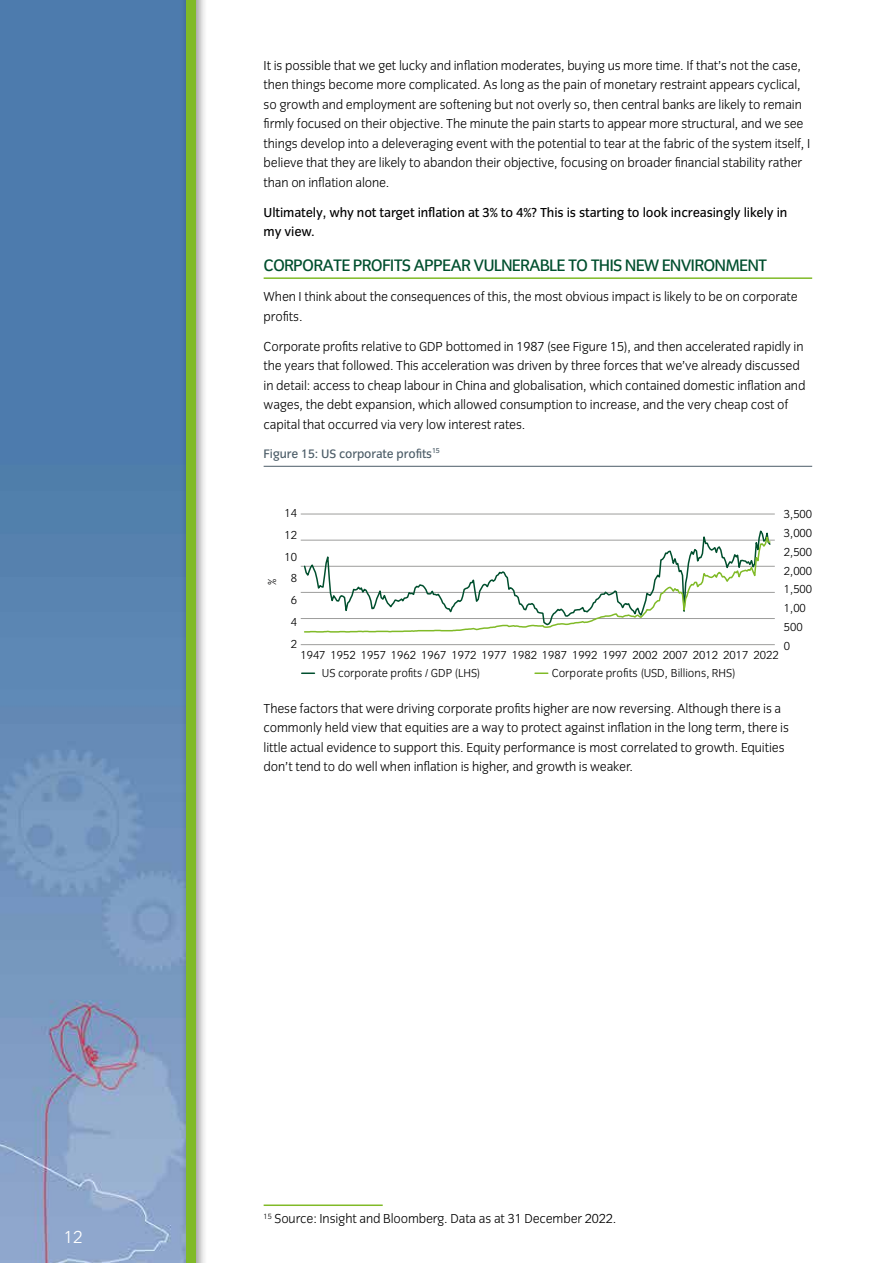
<style>
.page{position:relative;width:893px;height:1263px;background:#fff}
.page>*{position:absolute;margin:0;border:0;box-sizing:border-box;transform-origin:0 0}
.t1{font:18px "Congress Sans Light Std";color:#fff}
.t2{font:17.25px "Congress Sans Std";letter-spacing:-.05em;color:#004f2e}
.t3{font:13.5px/19.5px "Congress Sans Light Std";letter-spacing:-.01em;color:#000}
.t4{font:13.5px/19.5px "Congress Sans Std";letter-spacing:-.01em;color:#000}
.t5{font:12.75px "Congress Sans Std";letter-spacing:-.01em;color:#4b5c67}
.t6{font:12px/18.8px "Congress Sans Light Std";color:#000;text-align:center}
.t7{font:12px "Congress Sans Light Std";color:#020203}
</style>
<div class="page">
<img style="left:0;top:0;width:180px;height:1263px">
<hr style="left:264px;top:277px;width:548px;height:2px;background:#80ba27">
<hr style="left:264px;top:466px;width:548px;height:1px;background:#4b5c67">
<hr style="left:301px;top:644px;width:474px;height:1px;background:#9d9d9c">
<hr style="left:301px;top:618px;width:474px;height:1px;background:#9d9d9c">
<hr style="left:301px;top:566px;width:474px;height:1px;background:#9d9d9c">
<hr style="left:301px;top:540px;width:474px;height:1px;background:#9d9d9c">
<hr style="left:301px;top:592px;width:474px;height:1px;background:#9d9d9c">
<hr style="left:301px;top:514px;width:474px;height:1px;background:#9d9d9c">
<svg style="left:302px;top:672px;width:12px;height:2px"></svg>
<svg style="left:535px;top:672px;width:13px;height:2px"></svg>
<svg style="left:303px;top:531px;width:468px;height:102px"></svg>
<div style="left:180px;top:0;width:28px;height:1263px;background:#000;opacity:.45"></div>
<div style="left:186px;top:0;width:10px;height:1263px;background:#80ba27"></div>
<hr style="left:264px;top:1204px;width:119px;height:2px;background:#80ba27">
<h1 class="t1" style="left:64px;top:1227px;width:20px">12</h1>
<p class="t3" style="left:264px;top:56px;width:548px">It is possible that we get lucky and inflation moderates, buying us more time. If that’s not the case, then things become more complicated. As long as the pain of monetary restraint appears cyclical, so growth and employment are softening but not overly so, then central banks are likely to remain firmly focused on their objective. The minute the pain starts to appear more structural, and we see things develop into a deleveraging event with the potential to tear at the fabric of the system itself, I believe that they are likely to abandon their objective, focusing on broader financial stability rather than on inflation alone.</p>
<p class="t4" style="left:264px;top:203px;width:525px">Ultimately, why not target inflation at 3% to 4%? This is starting to look increasingly likely in my view.</p>
<p class="t2" style="left:264px;top:256px;width:505px">CORPORATE PROFITS APPEAR VULNERABLE TO THIS NEW ENVIRONMENT</p>
<p class="t3" style="left:264px;top:287px;width:536px">When I think about the consequences of this, the most obvious impact is likely to be on corporate profits.</p>
<p class="t3" style="left:264px;top:337px;width:543px">Corporate profits relative to GDP bottomed in 1987 (see Figure 15), and then accelerated rapidly in the years that followed. This acceleration was driven by three forces that we’ve already discussed in detail: access to cheap labour in China and globalisation, which contained domestic inflation and wages, the debt expansion, which allowed consumption to increase, and the very cheap cost of capital that occurred via very low interest rates.</p>
<p class="t5" style="left:264px;top:446px;width:178px">Figure 15: US corporate profits<sup>15</sup></p>
<p class="t7" style="left:266px;top:585px;width:8px;rotate:-90deg">%</p>
<p class="t6" style="left:284px;top:502px;width:14px;line-height:21.8px">14<br>12<br>10<br>8<br>6<br>4<br>2</p>
<p class="t6" style="left:784px;top:505px;width:30px;text-align:left">3,500<br>3,000<br>2,500<br>2,000<br>1,500<br>1,00<br>500<br>0</p>
<p class="t6" style="left:300px;top:646px;width:480px">1947 1952 1957 1962 1967 1972 1977 1982 1987 1992 1997 2002 2007 2012 2017 2022</p>
<p class="t6" style="left:322px;top:664px;width:160px">US corporate profits / GDP (LHS)</p>
<p class="t6" style="left:552px;top:664px;width:185px">Corporate profits (USD, Billions, RHS)</p>
<p class="t3" style="left:264px;top:699px;width:527px">These factors that were driving corporate profits higher are now reversing. Although there is a commonly held view that equities are a way to protect against inflation in the long term, there is little actual evidence to support this. Equity performance is most correlated to growth. Equities don’t tend to do well when inflation is higher, and growth is weaker.</p>
<p class="t3" style="left:264px;top:1209px;width:354px"><sup>15</sup> Source: Insight and Bloomberg. Data as at 31 December 2022.</p>
</div>
